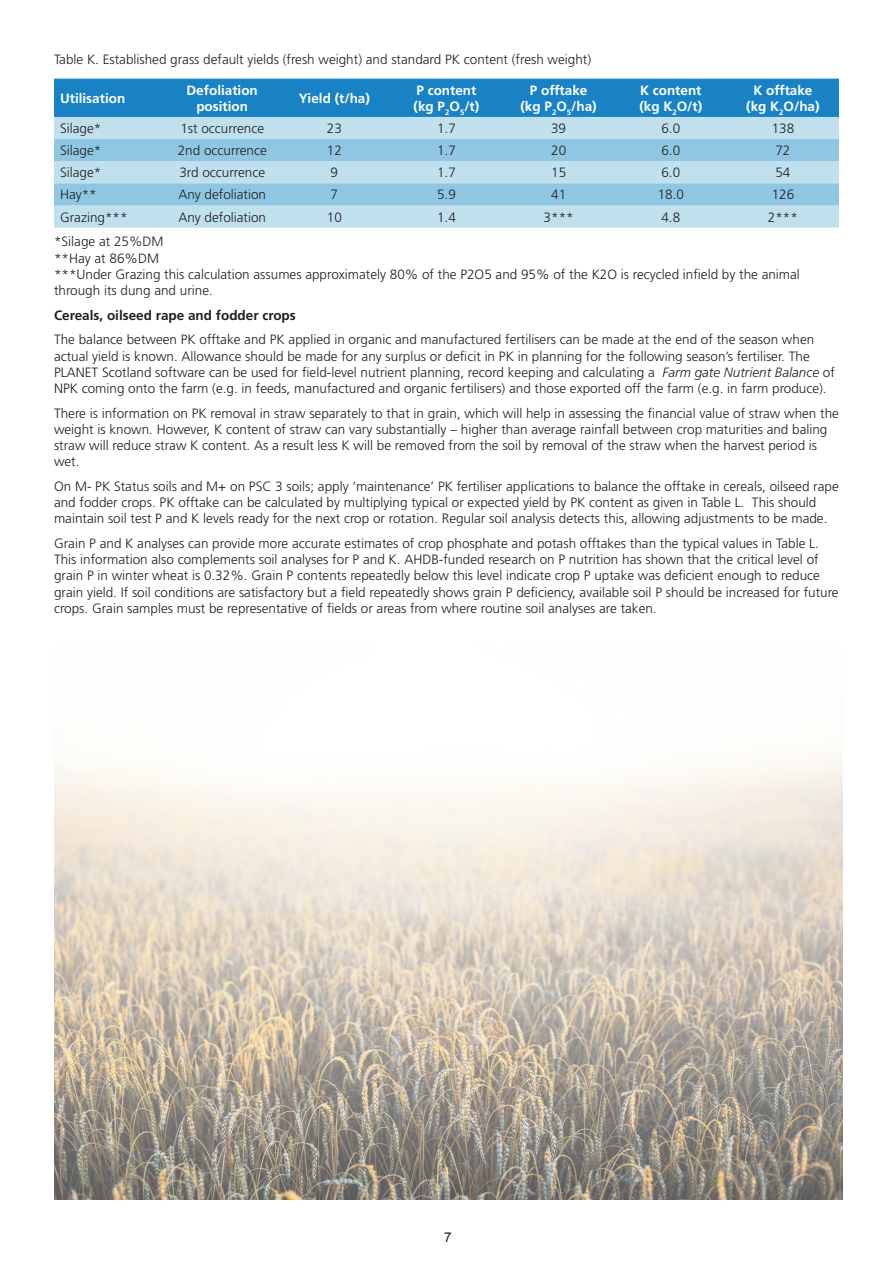
<style>
.page{position:relative;width:893px;height:1263px;background:#fff}
.page>*{position:absolute;margin:0;border:0;box-sizing:border-box;transform-origin:0 0}
.t1{font:300 13.5px/16.2px "Frutiger LT Std";color:#231f20}
.t2{font:700 13.5px/16.2px "Frutiger LT Std";color:#fff;text-align:center}
.t3{font:700 13.5px "Frutiger LT Std";color:#231f20}
.t4{font:13.5px "Arial";color:#231f20}
.s1{font-style:italic}
</style>
<div class="page">
<img style="left:54px;top:758px;width:788px;height:441px">
<div style="left:54px;top:79px;width:785px;height:38px;background:#1982c4"></div>
<div style="left:54px;top:117px;width:785px;height:111px;background:#c1e0ee"></div>
<svg style="left:54px;top:139px;width:785px;height:66px;background:#a0cfe6"></svg>
<p class="t1" style="left:54px;top:52px;width:539px">Table K. Established grass default yields (fresh weight) and standard PK content (fresh weight)</p>
<p class="t2" style="left:60px;top:90px;width:67px">Utilisation</p>
<p class="t2" style="left:187px;top:82px;width:73px">Defoliation position</p>
<p class="t2" style="left:299px;top:90px;width:73px">Yield (t/ha)</p>
<p class="t2" style="left:414px;top:82px;width:67px;text-align:left">P content (kg P<sub>2</sub>O<sub>5</sub>/t)</p>
<p class="t2" style="left:520px;top:82px;width:78px">P offtake (kg P<sub>2</sub>O<sub>5</sub>/ha)</p>
<p class="t2" style="left:639px;top:82px;width:64px;text-align:left">K content (kg K<sub>2</sub>O/t)</p>
<p class="t2" style="left:746px;top:82px;width:75px">K offtake (kg K<sub>2</sub>O/ha)</p>
<p class="t1" style="left:60px;top:121px;width:43px">Silage*</p>
<p class="t1" style="left:180px;top:121px;width:85px">1st occurrence</p>
<p class="t1" style="left:327px;top:121px;width:17px">23</p>
<p class="t1" style="left:437px;top:121px;width:20px">1.7</p>
<p class="t1" style="left:551px;top:121px;width:17px">39</p>
<p class="t1" style="left:661px;top:121px;width:20px">6.0</p>
<p class="t1" style="left:772px;top:121px;width:24px">138</p>
<p class="t1" style="left:60px;top:143px;width:43px">Silage*</p>
<p class="t1" style="left:178px;top:143px;width:91px">2nd occurrence</p>
<p class="t1" style="left:327px;top:143px;width:17px">12</p>
<p class="t1" style="left:437px;top:143px;width:20px">1.7</p>
<p class="t1" style="left:551px;top:143px;width:17px">20</p>
<p class="t1" style="left:661px;top:143px;width:20px">6.0</p>
<p class="t1" style="left:775px;top:143px;width:17px">72</p>
<p class="t1" style="left:60px;top:165px;width:43px">Silage*</p>
<p class="t1" style="left:179px;top:165px;width:87px">3rd occurrence</p>
<p class="t1" style="left:331px;top:165px;width:9px">9</p>
<p class="t1" style="left:437px;top:165px;width:20px">1.7</p>
<p class="t1" style="left:551px;top:165px;width:17px">15</p>
<p class="t1" style="left:661px;top:165px;width:20px">6.0</p>
<p class="t1" style="left:775px;top:165px;width:17px">54</p>
<p class="t1" style="left:60px;top:187px;width:38px">Hay**</p>
<p class="t1" style="left:178px;top:187px;width:89px">Any defoliation</p>
<p class="t1" style="left:331px;top:187px;width:9px">7</p>
<p class="t1" style="left:437px;top:187px;width:20px">5.9</p>
<p class="t1" style="left:551px;top:187px;width:17px">41</p>
<p class="t1" style="left:658px;top:187px;width:28px">18.0</p>
<p class="t1" style="left:772px;top:187px;width:24px">126</p>
<p class="t1" style="left:60px;top:209px;width:69px">Grazing***</p>
<p class="t1" style="left:178px;top:209px;width:89px">Any defoliation</p>
<p class="t1" style="left:327px;top:209px;width:17px">10</p>
<p class="t1" style="left:437px;top:209px;width:20px">1.4</p>
<p class="t1" style="left:544px;top:209px;width:32px">3***</p>
<p class="t1" style="left:661px;top:209px;width:20px">4.8</p>
<p class="t1" style="left:768px;top:209px;width:32px">2***</p>
<p class="t1" style="left:54px;top:234px;width:747px">*Silage at 25%DM<br>**Hay at 86%DM<br>***Under Grazing this calculation assumes approximately 80% of the P2O5 and 95% of the K2O is recycled infield by the animal through its dung and urine.</p>
<p class="t3" style="left:54px;top:307px;width:243px">Cereals, oilseed rape and fodder crops</p>
<p class="t1" style="left:54px;top:332px;width:782px">The balance between PK offtake and PK applied in organic and manufactured fertilisers can be made at the end of the season when actual yield is known. Allowance should be made for any surplus or deficit in PK in planning for the following season’s fertiliser. The PLANET Scotland software can be used for field-level nutrient planning, record keeping and calculating a <span class="s1">Farm gate Nutrient Balance</span> of NPK coming onto the farm (e.g. in feeds, manufactured and organic fertilisers) and those exported off the farm (e.g. in farm produce).</p>
<p class="t1" style="left:54px;top:405px;width:786px">There is information on PK removal in straw separately to that in grain, which will help in assessing the financial value of straw when the weight is known. However, K content of straw can vary substantially – higher than average rainfall between crop maturities and baling straw will reduce straw K content. As a result less K will be removed from the soil by removal of the straw when the harvest period is wet.</p>
<p class="t1" style="left:54px;top:478px;width:786px">On M- PK Status soils and M+ on PSC 3 soils; apply ‘maintenance’ PK fertiliser applications to balance the offtake in cereals, oilseed rape and fodder crops. PK offtake can be calculated by multiplying typical or expected yield by PK content as given in Table L. This should maintain soil test P and K levels ready for the next crop or rotation. Regular soil analysis detects this, allowing adjustments to be made.</p>
<p class="t1" style="left:54px;top:535px;width:786px">Grain P and K analyses can provide more accurate estimates of crop phosphate and potash offtakes than the typical values in Table L.<br>This information also complements soil analyses for P and K. AHDB-funded research on P nutrition has shown that the critical level of grain P in winter wheat is 0.32%. Grain P contents repeatedly below this level indicate crop P uptake was deficient enough to reduce grain yield. If soil conditions are satisfactory but a field repeatedly shows grain P deficiency, available soil P should be increased for future crops. Grain samples must be representative of fields or areas from where routine soil analyses are taken.</p>
<p class="t4" style="left:444px;top:1229px;width:9px">7</p>
</div>
